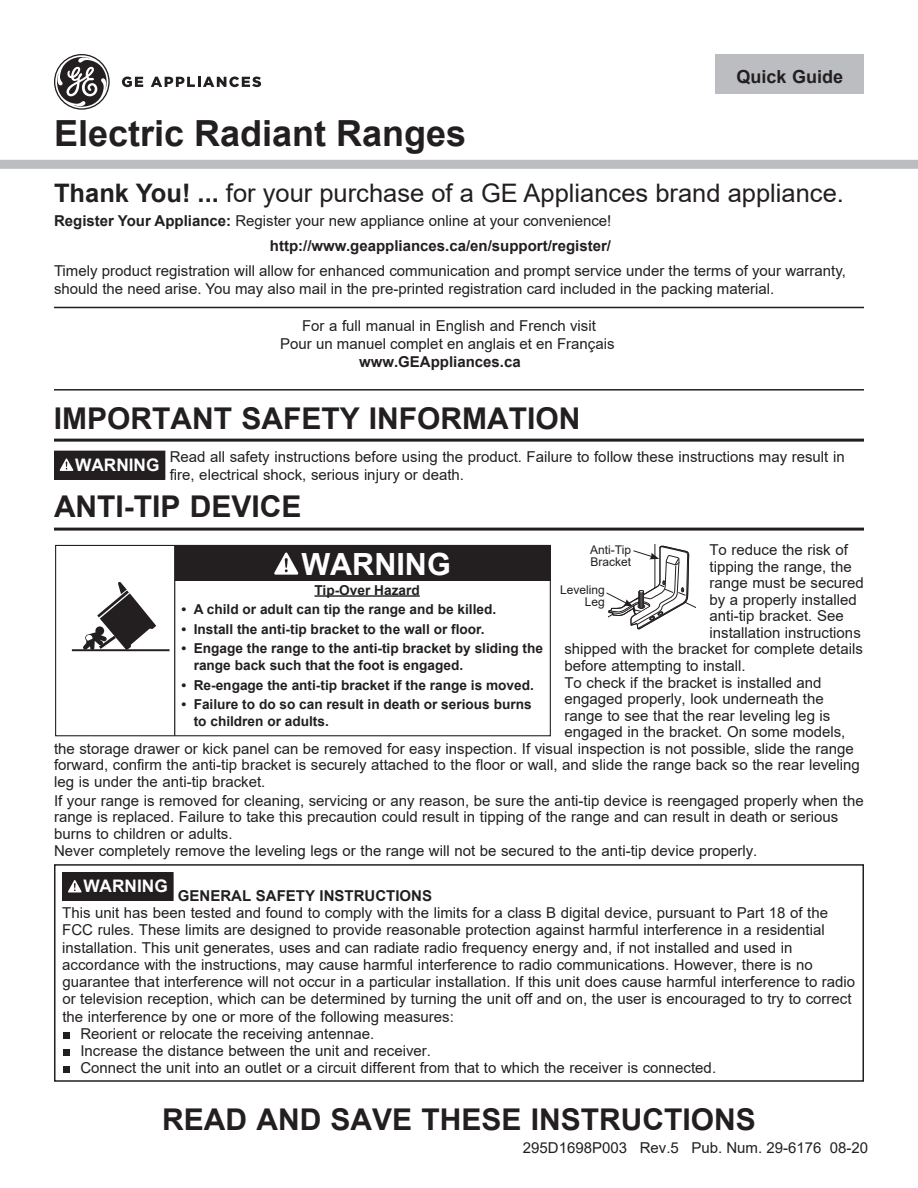
<style>
.page{position:relative;width:918px;height:1188px;background:#fff}
.page>*{position:absolute;margin:0;border:0;box-sizing:border-box;transform-origin:0 0}
.t1{font:700 36px "Arial";color:#231f20}
.t2{font:700 30.6px "Arial";color:#fff}
.t3{font:700 30px "Arial";color:#231f20}
.t4{font:25.5px "Arial";color:#231f20}
.t5{font:700 18px "Arial";color:#231f20}
.t6{font:700 17.25px "Arial";color:#fff}
.t7{font:15px/16.8px "Arial";color:#231f20}
.t8{font:700 15px/24.8px "Arial";color:#231f20;text-align:right}
.t9{font:700 13.65px/16.6px "Arial";color:#231f20}
.t10{font:12px/12px "Arial";color:#231f20}
.s1{font-weight:700}
.s2{font-weight:400}
</style>
<div class="page">
<hr style="left:54px;top:528px;width:810px;height:3px;background:#231f20">
<hr style="left:54px;top:439px;width:810px;height:3px;background:#231f20">
<div style="left:54px;top:451px;width:111px;height:28px;background:#231f20"></div>
<svg style="left:60px;top:458px;width:13px;height:13px"></svg>
<hr style="left:54px;top:389px;width:810px;height:2px;background:#231f20">
<hr style="left:54px;top:307px;width:810px;height:1px;background:#231f20">
<svg style="left:54px;top:54px;width:56px;height:56px"></svg>
<svg style="left:122px;top:77px;width:21px;height:10px"></svg>
<svg style="left:151px;top:77px;width:110px;height:10px"></svg>
<div style="left:716px;top:54px;width:148px;height:40px;background:#bcbdc0"></div>
<div style="left:0;top:160px;width:918px;height:9px;background:#bcbdc0"></div>
<svg style="left:83px;top:582px;width:73px;height:67px"></svg>
<hr style="left:72px;top:649px;width:98px;height:2px;background:#231f20">
<hr style="left:314px;top:595px;width:106px;height:2px;background:#231f20">
<div style="left:55px;top:545px;width:496px;height:191px;border:1px solid #231f20"></div>
<div style="left:175px;top:545px;width:375px;height:36px;background:#231f20"></div>
<hr style="left:174px;top:545px;width:1px;height:191px;background:#231f20">
<svg style="left:274px;top:552px;width:25px;height:23px"></svg>
<svg style="left:606px;top:544px;width:90px;height:86px"></svg>
<div style="left:62px;top:873px;width:111px;height:28px;background:#231f20"></div>
<div style="left:62px;top:872px;width:111px;height:29px;border:1px solid #231f20"></div>
<svg style="left:68px;top:880px;width:14px;height:12px"></svg>
<div style="left:63px;top:1032px;width:7px;height:7px;background:#231f20"></div>
<div style="left:63px;top:1049px;width:7px;height:7px;background:#231f20"></div>
<div style="left:63px;top:1067px;width:7px;height:6px;background:#231f20"></div>
<div style="left:54px;top:864px;width:810px;height:218px;border:2px solid #231f20"></div>
<h1 class="t1" style="left:54px;top:108px;width:414px">Electric Radiant Ranges</h1>
<p class="t5" style="left:736px;top:64px;width:108px">Quick Guide</p>
<h3 class="t4" style="left:54px;top:175px;width:791px"><span class="s1">Thank You! ...</span> for your purchase of a GE Appliances brand appliance.</h3>
<p class="t8" style="left:54px;top:209px;width:559px">Register Your Appliance: <span class="s2">Register your new appliance online at your convenience! </span>http://www.geappliances.ca/en/support/register/</p>
<p class="t7" style="left:54px;top:261px;width:794px;line-height:18px">Timely product registration will allow for enhanced communication and prompt service under the terms of your warranty, should the need arise. You may also mail in the pre-printed registration card included in the packing material.</p>
<p class="t7" style="left:280px;top:316px;width:336px;line-height:18px;text-align:center">For a full manual in English and French visit<br>Pour un manuel complet en anglais et en Français</p>
<p class="t8" style="left:359px;top:349px;width:163px">www.GEAppliances.ca</p>
<h3 class="t3" style="left:54px;top:398px;width:528px">IMPORTANT SAFETY INFORMATION</h3>
<p class="t6" style="left:75px;top:453px;width:86px">WARNING</p>
<p class="t7" style="left:170px;top:448px;width:676px;line-height:18px">Read all safety instructions before using the product. Failure to follow these instructions may result in fire, electrical shock, serious injury or death.</p>
<h3 class="t3" style="left:54px;top:485px;width:249px">ANTI-TIP DEVICE</h3>
<p class="t7" style="left:709px;top:541px;width:140px">To reduce the risk of</p>
<p class="t7" style="left:710px;top:558px;width:144px">tipping the range, the</p>
<p class="t7" style="left:710px;top:574px;width:156px">range must be secured</p>
<p class="t7" style="left:710px;top:591px;width:149px">by a properly installed</p>
<p class="t7" style="left:710px;top:607px;width:136px">anti-tip bracket. See</p>
<p class="t7" style="left:710px;top:624px;width:153px">installation instructions</p>
<p class="t7" style="left:564px;top:640px;width:300px">shipped with the bracket for complete details</p>
<p class="t7" style="left:564px;top:657px;width:183px">before attempting to install.</p>
<p class="t7" style="left:564px;top:674px;width:259px">To check if the bracket is installed and</p>
<p class="t7" style="left:564px;top:691px;width:261px">engaged properly, look underneath the</p>
<p class="t7" style="left:564px;top:707px;width:268px">range to see that the rear leveling leg is</p>
<p class="t7" style="left:564px;top:724px;width:283px">engaged in the bracket. On some models,</p>
<p class="t7" style="left:54px;top:740px;width:801px">the storage drawer or kick panel can be removed for easy inspection. If visual inspection is not possible, slide the range</p>
<p class="t7" style="left:54px;top:757px;width:807px">forward, confirm the anti-tip bracket is securely attached to the floor or wall, and slide the range back so the rear leveling</p>
<p class="t7" style="left:54px;top:773px;width:213px">leg is under the anti-tip bracket.</p>
<p class="t7" style="left:54px;top:792px;width:811px">If your range is removed for cleaning, servicing or any reason, be sure the anti-tip device is reengaged properly when the range is replaced. Failure to take this precaution could result in tipping of the range and can result in death or serious burns to children or adults.<br>Never completely remove the leveling legs or the range will not be secured to the anti-tip device properly.</p>
<h2 class="t2" style="left:301px;top:542px;width:151px">WARNING</h2>
<p class="t10" style="left:590px;top:544px;width:42px">Anti-Tip<br>Bracket</p>
<p class="t10" style="left:560px;top:584px;width:46px;text-align:right">Leveling<br>Leg</p>
<p class="t9" style="left:314px;top:582px;width:107px">Tip-Over Hazard</p>
<p class="t9" style="left:182px;top:601px;width:316px">• A child or adult can tip the range and be killed.</p>
<p class="t9" style="left:182px;top:621px;width:305px">• Install the anti-tip bracket to the wall or floor.</p>
<p class="t9" style="left:194px;top:641px;width:351px;text-indent:-12px">• Engage the range to the anti-tip bracket by sliding the range back such that the foot is engaged.</p>
<p class="t9" style="left:182px;top:677px;width:354px">• Re-engage the anti-tip bracket if the range is moved.</p>
<p class="t9" style="left:194px;top:696px;width:339px;text-indent:-12px">• Failure to do so can result in death or serious burns to children or adults.</p>
<p class="t6" style="left:83px;top:874px;width:86px">WARNING</p>
<p class="t8" style="left:178px;top:883px;width:256px">GENERAL SAFETY INSTRUCTIONS</p>
<p class="t7" style="left:62px;top:904px;width:767px">This unit has been tested and found to comply with the limits for a class B digital device, pursuant to Part 18 of the</p>
<p class="t7" style="left:62px;top:922px;width:764px">FCC rules. These limits are designed to provide reasonable protection against harmful interference in a residential</p>
<p class="t7" style="left:62px;top:939px;width:732px">installation. This unit generates, uses and can radiate radio frequency energy and, if not installed and used in</p>
<p class="t7" style="left:62px;top:956px;width:752px">accordance with the instructions, may cause harmful interference to radio communications. However, there is no</p>
<p class="t7" style="left:62px;top:973px;width:794px">guarantee that interference will not occur in a particular installation. If this unit does cause harmful interference to radio</p>
<p class="t7" style="left:62px;top:991px;width:791px">or television reception, which can be determined by turning the unit off and on, the user is encouraged to try to correct</p>
<p class="t7" style="left:62px;top:1008px;width:393px">the interference by one or more of the following measures:</p>
<p class="t7" style="left:80px;top:1025px;width:295px">Reorient or relocate the receiving antennae.</p>
<p class="t7" style="left:80px;top:1042px;width:352px">Increase the distance between the unit and receiver.</p>
<p class="t7" style="left:80px;top:1060px;width:637px">Connect the unit into an outlet or a circuit different from that to which the receiver is connected.</p>
<h3 class="t3" style="left:162px;top:1099px;width:595px">READ AND SAVE THESE INSTRUCTIONS</h3>
<p class="t7" style="left:523px;top:1140px;width:347px">295D1698P003 Rev.5 Pub. Num. 29-6176 08-20</p>
</div>
